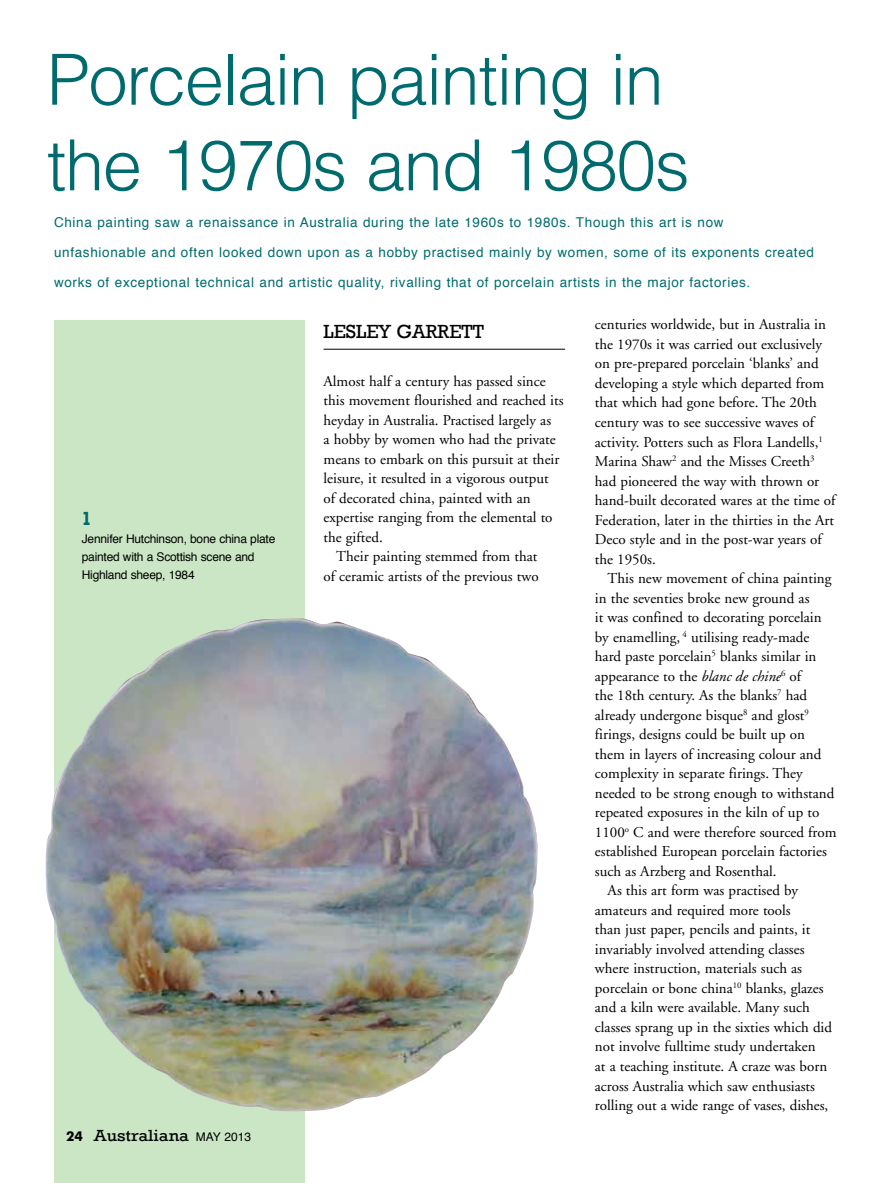
<style>
.page{position:relative;width:893px;height:1183px;background:#fff}
.page>*{position:absolute;margin:0;border:0;box-sizing:border-box;transform-origin:0 0}
.t1{font:300 70.5px/85.5px "Helvetica";letter-spacing:-.02em;color:#006b6e}
.t2{font:19.5px "Rockwell";color:#000}
.t3{font:700 19.5px "Rockwell";color:#006b6e;scale:.91 1}
.t4{font:16.5px "Rockwell";color:#000;scale:1.12 1}
.t5{font:15px/19.5px "Adobe Garamond";color:#000}
.t6{font:13.5px "Helvetica";letter-spacing:.05em;color:#006b6e}
.t7{font:12px/18px "Helvetica";letter-spacing:-.02em;color:#000}
.s1{font-family:"Futura BT";font-weight:700;font-size:13.5px}
.s2{font-family:"Helvetica";font-size:12px}
.s3{font-style:italic}
</style>
<div class="page">
<div style="left:54px;top:320px;width:250px;height:862px;background:#cbe6c5"></div>
<hr style="left:324px;top:349px;width:241px;height:1px;background:#000">
<img style="left:45px;top:618px;width:493px;height:493px">
<h1 class="t1" style="left:47px;top:36px;width:644px">Porcelain painting in the 1970s and 1980s</h1>
<p class="t6" style="left:54px;top:212px;width:671px">China painting saw a renaissance in Australia during the late 1960s to 1980s. Though this art is now</p>
<p class="t6" style="left:54px;top:242px;width:762px">unfashionable and often looked down upon as a hobby practised mainly by women, some of its exponents created</p>
<p class="t6" style="left:54px;top:272px;width:698px">works of exceptional technical and artistic quality, rivalling that of porcelain artists in the major factories.</p>
<h2 class="t3" style="left:82px;top:506px;width:12px">1</h2>
<p class="t7" style="left:82px;top:530px;width:195px">Jennifer Hutchinson, bone china plate painted with a Scottish scene and<br>Highland sheep, 1984</p>
<p class="t4" style="left:66px;top:1125px;width:167px"><span class="s1">24</span> Australiana <span class="s2">MaY 2013</span></p>
<h2 class="t2" style="left:324px;top:320px;width:103px">Lesley Garr</h2>
<h2 class="t2" style="left:449px;top:320px;width:36px">ett</h2>
<p class="t5" style="left:324px;top:371px;width:224px">Almost half a century has passed since</p>
<p class="t5" style="left:324px;top:391px;width:242px">this movement flourished and reached its</p>
<p class="t5" style="left:324px;top:410px;width:229px">heyday in Australia. Practised largely as</p>
<p class="t5" style="left:324px;top:430px;width:234px">a hobby by women who had the private</p>
<p class="t5" style="left:324px;top:449px;width:237px">means to embark on this pursuit at their</p>
<p class="t5" style="left:324px;top:469px;width:227px">leisure, it resulted in a vigorous output</p>
<p class="t5" style="left:324px;top:488px;width:209px">of decorated china, painted with an</p>
<p class="t5" style="left:324px;top:508px;width:231px">expertise ranging from the elemental to</p>
<p class="t5" style="left:324px;top:527px;width:61px">the gifted.</p>
<p class="t5" style="left:336px;top:547px;width:203px">Their painting stemmed from that</p>
<p class="t5" style="left:324px;top:566px;width:217px">of ceramic artists of the previous two</p>
<p class="t5" style="left:595px;top:315px;width:242px">centuries worldwide, but in Australia in the 1970s it was carried out exclusively on pre-prepared porcelain ‘blanks’ and developing a style which departed from that which had gone before. The 20th century was to see successive waves of activity. Potters such as Flora Landells,<sup>1<br></sup>Marina Shaw<sup>2</sup> and the Misses Creeth<sup>3 </sup>had pioneered the way with thrown or hand-built decorated wares at the time of Federation, later in the thirties in the Art Deco style and in the post-war years of the 1950s.</p>
<p class="t5" style="left:608px;top:569px;width:225px">This new movement of china painting</p>
<p class="t5" style="left:595px;top:588px;width:216px">in the seventies broke new ground as</p>
<p class="t5" style="left:595px;top:608px;width:228px">it was confined to decorating porcelain</p>
<p class="t5" style="left:595px;top:627px;width:216px">by enamelling, <sup>4</sup> utilising ready-made</p>
<p class="t5" style="left:595px;top:647px;width:223px">hard paste porcelain<sup>5</sup> blanks similar in</p>
<p class="t5" style="left:595px;top:666px;width:208px">appearance to the <span class="s3">blanc de chine</span><sup>6</sup> of</p>
<p class="t5" style="left:595px;top:686px;width:214px">the 18th century. As the blanks<sup>7</sup> had</p>
<p class="t5" style="left:595px;top:705px;width:215px">already undergone bisque<sup>8</sup> and glost<sup>9</sup></p>
<p class="t5" style="left:595px;top:725px;width:212px">firings, designs could be built up on</p>
<p class="t5" style="left:595px;top:744px;width:228px">them in layers of increasing colour and</p>
<p class="t5" style="left:595px;top:764px;width:209px">complexity in separate firings. They</p>
<p class="t5" style="left:595px;top:783px;width:241px">needed to be strong enough to withstand</p>
<p class="t5" style="left:595px;top:803px;width:226px">repeated exposures in the kiln of up to</p>
<p class="t5" style="left:595px;top:822px;width:243px">1100<sup>o</sup> C and were therefore sourced from</p>
<p class="t5" style="left:595px;top:842px;width:234px">established European porcelain factories</p>
<p class="t5" style="left:595px;top:861px;width:183px">such as Arzberg and Rosenthal.</p>
<p class="t5" style="left:608px;top:881px;width:192px">As this art form was practised by</p>
<p class="t5" style="left:595px;top:900px;width:197px">amateurs and required more tools</p>
<p class="t5" style="left:595px;top:920px;width:217px">than just paper, pencils and paints, it</p>
<p class="t5" style="left:595px;top:939px;width:211px">invariably involved attending classes</p>
<p class="t5" style="left:595px;top:959px;width:209px">where instruction, materials such as</p>
<p class="t5" style="left:595px;top:978px;width:230px">porcelain or bone china<sup>10</sup> blanks, glazes</p>
<p class="t5" style="left:595px;top:998px;width:216px">and a kiln were available. Many such</p>
<p class="t5" style="left:595px;top:1017px;width:239px">classes sprang up in the sixties which did</p>
<p class="t5" style="left:595px;top:1037px;width:222px">not involve fulltime study undertaken</p>
<p class="t5" style="left:595px;top:1056px;width:234px">at a teaching institute. A craze was born</p>
<p class="t5" style="left:595px;top:1076px;width:222px">across Australia which saw enthusiasts</p>
<p class="t5" style="left:595px;top:1095px;width:235px">rolling out a wide range of vases, dishes,</p>
</div>
